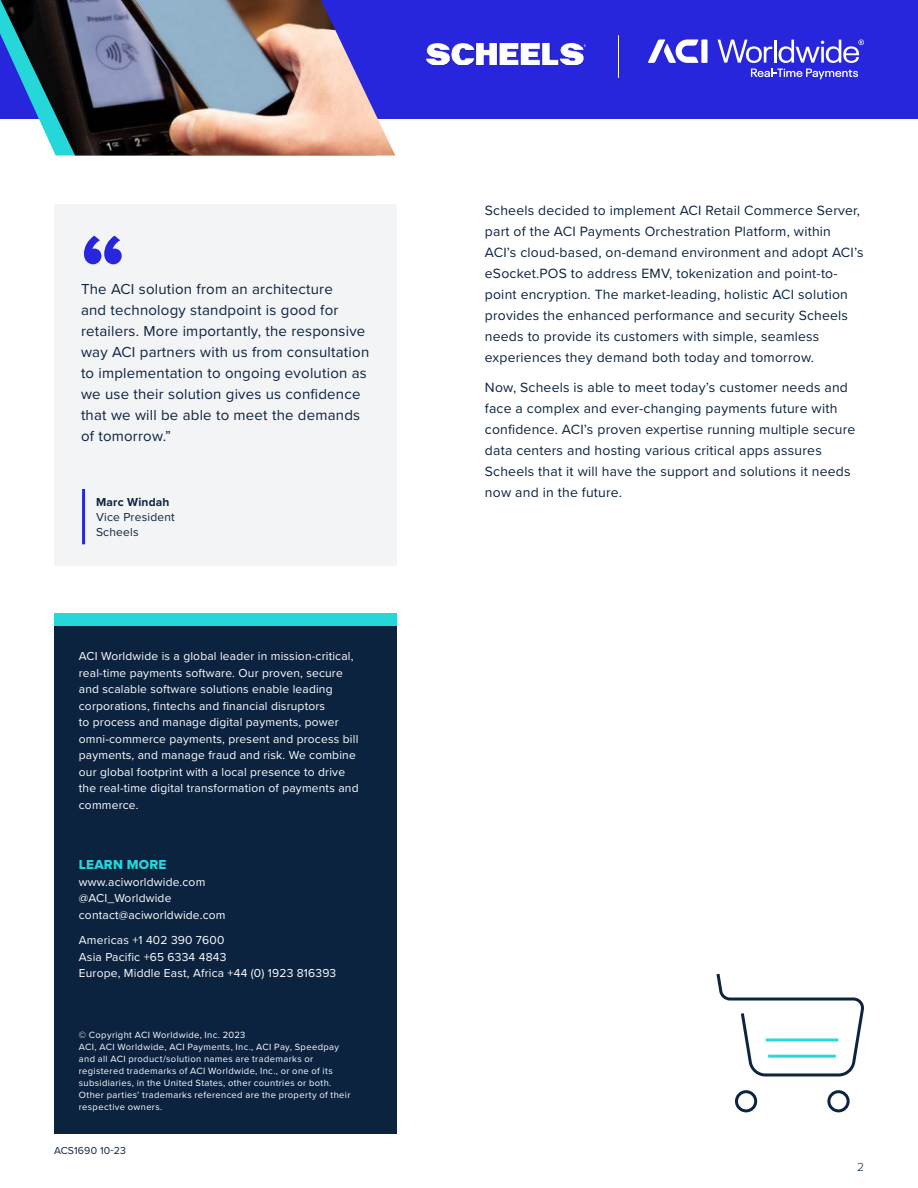
<style>
.page{position:relative;width:918px;height:1188px;background:#fff}
.page>*{position:absolute;margin:0;border:0;box-sizing:border-box;transform-origin:0 0}
.t1{font:90px "Proxima Nova Extrabld";color:#2726dd}
.t2{font:15px/21px "Proxima Nova";letter-spacing:.015em;color:#0c2340}
.t3{font:13.95px/21px "Proxima Nova";letter-spacing:.015em;color:#0c2340}
.t4{font:13.5px "Proxima Nova Extrabld";letter-spacing:.015em;color:#26d7da}
.t5{font:12px/16.5px "Proxima Nova";letter-spacing:.015em;color:#fff}
.t6{font:12px/15px "Proxima Nova";letter-spacing:.015em;color:#0c2340}
.t7{font:700 12px "Proxima Nova";letter-spacing:.015em;color:#0c2340}
.t8{font:300 12px "Proxima Nova";color:#0c2340}
.t9{font:10.5px "Proxima Nova";letter-spacing:.015em;color:#0c2340}
.t10{font:9.3px/12px "Proxima Nova";letter-spacing:.04em;color:#fff}
</style>
<div class="page">
<div style="left:0;top:0;width:918px;height:119px;background:#2726dd"></div>
<div style="left:54px;top:613px;width:342px;height:521px;background:#0c2340"></div>
<div style="left:54px;top:613px;width:342px;height:13px;background:#26d7da"></div>
<div style="left:701px;top:39px;width:7px;height:24px;background:#fff"></div>
<svg style="left:648px;top:39px;width:51px;height:24px"></svg>
<svg style="left:718px;top:40px;width:54px;height:23px"></svg>
<hr style="left:774px;top:40px;width:3px;height:23px;background:#fff">
<svg style="left:751px;top:69px;width:107px;height:10px"></svg>
<svg style="left:779px;top:40px;width:85px;height:23px"></svg>
<div style="left:54px;top:204px;width:342px;height:361px;background:#f3f4f6"></div>
<img style="left:1px;top:0;width:394px;height:156px">
<hr style="left:82px;top:489px;width:3px;height:55px;background:#2726dd">
<svg style="left:716px;top:973px;width:148px;height:140px"></svg>
<hr style="left:768px;top:1055px;width:68px;height:3px;background:#26d9db">
<hr style="left:766px;top:1038px;width:72px;height:3px;background:#26d9db">
<hr style="left:618px;top:35px;width:1px;height:43px;background:#fff">
<img style="left:426px;top:44px;width:160px;height:20px">
<h1 class="t1" style="left:81px;top:229px;width:46px">“</h1>
<p class="t2" style="left:81px;top:280px;width:290px">The ACI solution from an architecture<br>and technology standpoint is good for retailers. More importantly, the responsive way ACI partners with us from consultation to implementation to ongoing evolution as we use their solution gives us confidence that we will be able to meet the demands of tomorrow.”</p>
<p class="t7" style="left:96px;top:497px;width:75px">Marc Windah</p>
<p class="t6" style="left:96px;top:511px;width:80px">Vice President<br>Scheels</p>
<p class="t5" style="left:79px;top:649px;width:281px">ACI Worldwide is a global leader in mission-critical, real-time payments software. Our proven, secure and scalable software solutions enable leading corporations, fintechs and financial disruptors<br>to process and manage digital payments, power omni-commerce payments, present and process bill payments, and manage fraud and risk. We combine our global footprint with a local presence to drive the real-time digital transformation of payments and commerce.</p>
<p class="t4" style="left:79px;top:859px;width:89px">LEARN MORE</p>
<p class="t5" style="left:79px;top:874px;width:148px">www.aciworldwide.com @ACI_Worldwide contact@aciworldwide.com</p>
<p class="t5" style="left:79px;top:932px;width:259px">Americas +1 402 390 7600<br>Asia Pacific +65 6334 4843<br>Europe, Middle East, Africa +44 (0) 1923 816393</p>
<p class="t10" style="left:79px;top:1029px;width:273px">© Copyright ACI Worldwide, Inc. 2023<br>ACI, ACI Worldwide, ACI Payments, Inc., ACI Pay, Speedpay and all ACI product/solution names are trademarks or registered trademarks of ACI Worldwide, Inc., or one of its subsidiaries, in the United States, other countries or both.<br>Other parties’ trademarks referenced are the property of their respective owners.</p>
<p class="t9" style="left:54px;top:1146px;width:73px">ACS1690 10-23</p>
<p class="t3" style="left:485px;top:201px;width:380px">Scheels decided to implement ACI Retail Commerce Server, part of the ACI Payments Orchestration Platform, within ACI’s cloud-based, on-demand environment and adopt ACI’s eSocket.POS to address EMV, tokenization and point-to&shy;point encryption. The market-leading, holistic ACI solution provides the enhanced performance and security Scheels needs to provide its customers with simple, seamless experiences they demand both today and tomorrow.</p>
<p class="t3" style="left:485px;top:377px;width:372px">Now, Scheels is able to meet today’s customer needs and face a complex and ever-changing payments future with confidence. ACI’s proven expertise running multiple secure data centers and hosting various critical apps assures Scheels that it will have the support and solutions it needs now and in the future.</p>
<p class="t8" style="left:857px;top:1162px;width:8px">2</p>
</div>
